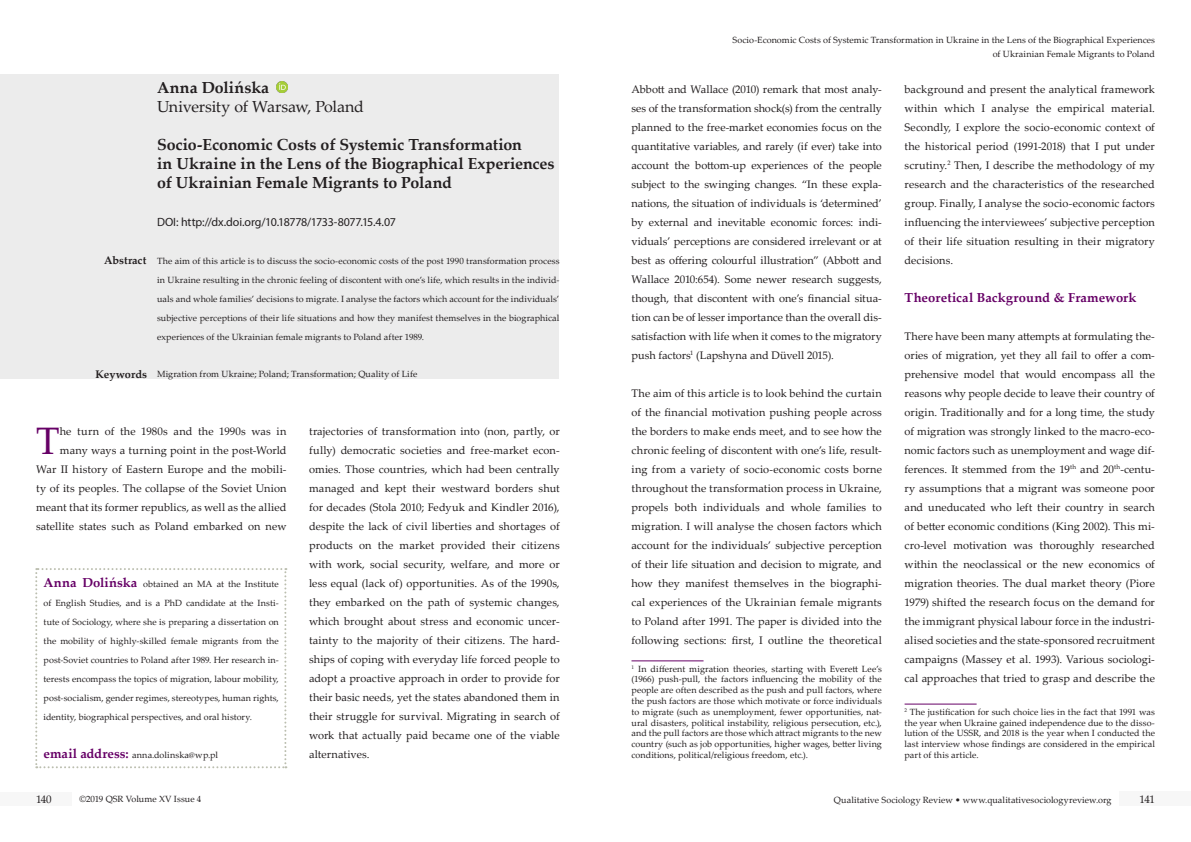
<style>
.page{position:relative;width:1191px;height:842px;background:#fff}
.page>*{position:absolute;margin:0;border:0;box-sizing:border-box;transform-origin:0 0}
.t1{font:38.3px "Palatino Linotype";color:#606}
.Normalny{font:700 16px/19px "Palatino Linotype";color:#231f20}
.Normalny-2{font:16px "Palatino Linotype";letter-spacing:-.015em;color:#231f20}
.Normalny-3{font:700 13px "Palatino Linotype";letter-spacing:.005em;color:#606}
.Normalny-4{font:12px "Myriad Pro";letter-spacing:-.015em;color:#231f20}
.t2{font:11px/19px "Palatino Linotype";letter-spacing:.005em;color:#231f20;text-align:justify}
.t3{font:700 11px "Palatino Linotype";color:#231f20}
.przypisy{font:9px/10.8px "Palatino Linotype";letter-spacing:.005em;color:#231f20;text-align:justify}
.Normalny-5{font:9px/19px "Palatino Linotype";letter-spacing:.005em;color:#231f20;text-align:justify}
.s1{font-weight:700;font-size:13px;color:#606}
</style>
<div class="page">
<div style="left:1119px;top:791px;width:72px;height:15px;background:#f7f7f7"></div>
<div style="left:0;top:793px;width:72px;height:13px;background:#f7f7f7"></div>
<div style="left:0;top:74px;width:559px;height:304px;background:#ececec"></div>
<svg style="left:276px;top:82px;width:11px;height:11px"></svg>
<svg style="left:35px;top:568px;width:251px;height:200px"></svg>
<hr style="left:631px;top:660px;width:72px;height:1px;background:#606">
<hr style="left:904px;top:704px;width:72px;height:1px;background:#606">
<p class="Normalny" style="left:157px;top:77px;width:114px">Anna Dolińska</p>
<p class="Normalny-2" style="left:157px;top:95px;width:208px">University of Warsaw, Poland</p>
<p class="Normalny" style="left:157px;top:134px;width:399px">Socio-Economic Costs of Systemic Transformation<br>in Ukraine in the Lens of the Biographical Experiences of Ukrainian Female Migrants to Poland</p>
<p class="Normalny-4" style="left:157px;top:215px;width:240px">DOI: http://dx.doi.org/10.18778/1733-8077.15.4.07</p>
<p class="t3" style="left:104px;top:252px;width:44px">Abstract</p>
<p class="t3" style="left:96px;top:366px;width:53px">Keywords</p>
<p class="przypisy" style="left:157px;top:251px;width:404px;line-height:19px">The aim of this article is to discuss the socio-economic costs of the post 1990 transformation process in Ukraine resulting in the chronic feeling of discontent with one’s life, which results in the individ&shy;uals and whole families’ decisions to migrate. I analyse the factors which account for the individuals’ subjective perceptions of their life situations and how they manifest themselves in the biographical experiences of the Ukrainian female migrants to Poland after 1989.</p>
<p class="przypisy" style="left:157px;top:368px;width:262px">Migration from Ukraine; Poland; Transformation; Quality of Life</p>
<p class="t2" style="left:36px;top:421px;width:252px;text-align:right">he turn of the 1980s and the 1990s was in many ways a turning point in the post-World<br>War II history of Eastern Europe and the mobili&shy;ty of its peoples. The collapse of the Soviet Union meant that its former republics, as well as the allied satellite states such as Poland embarked on new</p>
<p class="t1" style="left:36px;top:414px;width:25px">T</p>
<p class="Normalny-5" style="left:44px;top:574px;width:237px"><span class="s1">Anna Dolińska</span> obtained an MA at the Institute of English Studies, and is a PhD candidate at the Insti&shy;tute of Sociology, where she is preparing a dissertation on the mobility of highly-skilled female migrants from the post-Soviet countries to Poland after 1989. Her research in&shy;terests encompass the topics of migration, labour mobility, post-socialism, gender regimes, stereotypes, human rights, identity, biographical perspectives, and oral history.</p>
<p class="Normalny-5" style="left:44px;top:745px;width:176px"><span class="s1">email address:</span> anna.dolinska@wp.pl</p>
<p class="t2" style="left:309px;top:421px;width:252px">trajectories of transformation into (non, partly, or fully) democratic societies and free-market econ&shy;omies. Those countries, which had been centrally managed and kept their westward borders shut for decades (Stola 2010; Fedyuk and Kindler 2016), despite the lack of civil liberties and shortages of products on the market provided their citizens with work, social security, welfare, and more or less equal (lack of) opportunities. As of the 1990s, they embarked on the path of systemic changes, which brought about stress and economic uncer&shy;tainty to the majority of their citizens. The hard&shy;ships of coping with everyday life forced people to adopt a proactive approach in order to provide for their basic needs, yet the states abandoned them in their struggle for survival. Migrating in search of work that actually paid became one of the viable alternatives.</p>
<p class="Normalny-5" style="left:732px;top:32px;width:424px;line-height:14px;text-align:right">Socio-Economic Costs of Systemic Transformation in Ukraine in the Lens of the Biographical Experiences of Ukrainian Female Migrants to Poland</p>
<p class="t2" style="left:631px;top:79px;width:252px">Abbott and Wallace (2010) remark that most analy&shy;ses of the transformation shock(s) from the centrally planned to the free-market economies focus on the quantitative variables, and rarely (if ever) take into account the bottom-up experiences of the people subject to the swinging changes. “In these expla&shy;nations, the situation of individuals is ‘determined’ by external and inevitable economic forces: indi&shy;viduals’ perceptions are considered irrelevant or at best as offering colourful illustration” (Abbott and Wallace 2010:654). Some newer research suggests, though, that discontent with one’s financial situa&shy;tion can be of lesser importance than the overall dis&shy;satisfaction with life when it comes to the migratory push factors<sup>1</sup> (Lapshyna and Düvell 2015).</p>
<p class="t2" style="left:631px;top:383px;width:252px">The aim of this article is to look behind the curtain of the financial motivation pushing people across the borders to make ends meet, and to see how the chronic feeling of discontent with one’s life, result&shy;ing from a variety of socio-economic costs borne throughout the transformation process in Ukraine, propels both individuals and whole families to migration. I will analyse the chosen factors which account for the individuals’ subjective perception of their life situation and decision to migrate, and how they manifest themselves in the biographi&shy;cal experiences of the Ukrainian female migrants to Poland after 1991. The paper is divided into the following sections: first, I outline the theoretical</p>
<p class="przypisy" style="left:631px;top:663px;width:252px"><sup>1</sup> In different migration theories, starting with Everett Lee’s (1966) push-pull, the factors influencing the mobility of the people are often described as the push and pull factors, where the push factors are those which motivate or force individuals to migrate (such as unemployment, fewer opportunities, nat&shy;ural disasters, political instability, religious persecution, etc.), and the pull factors are those which attract migrants to the new country (such as job opportunities, higher wages, better living conditions, political/religious freedom, etc.).</p>
<p class="t2" style="left:904px;top:79px;width:252px">background and present the analytical framework within which I analyse the empirical material.<br>Secondly, I explore the socio-economic context of the historical period (1991-2018) that I put under scrutiny.<sup>2</sup> Then, I describe the methodology of my research and the characteristics of the researched group. Finally, I analyse the socio-economic factors influencing the interviewees’ subjective perception of their life situation resulting in their migratory decisions.</p>
<p class="Normalny-3" style="left:904px;top:288px;width:233px">Theoretical Background &amp; Framework</p>
<p class="t2" style="left:904px;top:326px;width:252px">There have been many attempts at formulating the&shy;ories of migration, yet they all fail to offer a com&shy;prehensive model that would encompass all the reasons why people decide to leave their country of origin. Traditionally and for a long time, the study of migration was strongly linked to the macro-eco&shy;nomic factors such as unemployment and wage dif&shy;ferences. It stemmed from the 19<sup>th</sup> and 20<sup>th</sup>-centu&shy;ry assumptions that a migrant was someone poor and uneducated who left their country in search of better economic conditions (King 2002). This mi&shy;cro-level motivation was thoroughly researched within the neoclassical or the new economics of migration theories. The dual market theory (Piore 1979) shifted the research focus on the demand for the immigrant physical labour force in the industri&shy;alised societies and the state-sponsored recruitment campaigns (Massey et al. 1993). Various sociologi&shy;cal approaches that tried to grasp and describe the</p>
<p class="przypisy" style="left:904px;top:706px;width:252px"><sup>2</sup> The justification for such choice lies in the fact that 1991 was the year when Ukraine gained independence due to the disso&shy;lution of the USSR, and 2018 is the year when I conducted the last interview whose findings are considered in the empirical part of this article.</p>
<p class="t2" style="left:36px;top:789px;width:17px">140</p>
<p class="przypisy" style="left:79px;top:793px;width:123px">©2019 QSR Volume XV Issue 4</p>
<p class="przypisy" style="left:834px;top:794px;width:279px">Qualitative Sociology Review • www.qualitativesociologyreview.org</p>
<p class="t2" style="left:1139px;top:790px;width:17px">141</p>
</div>
